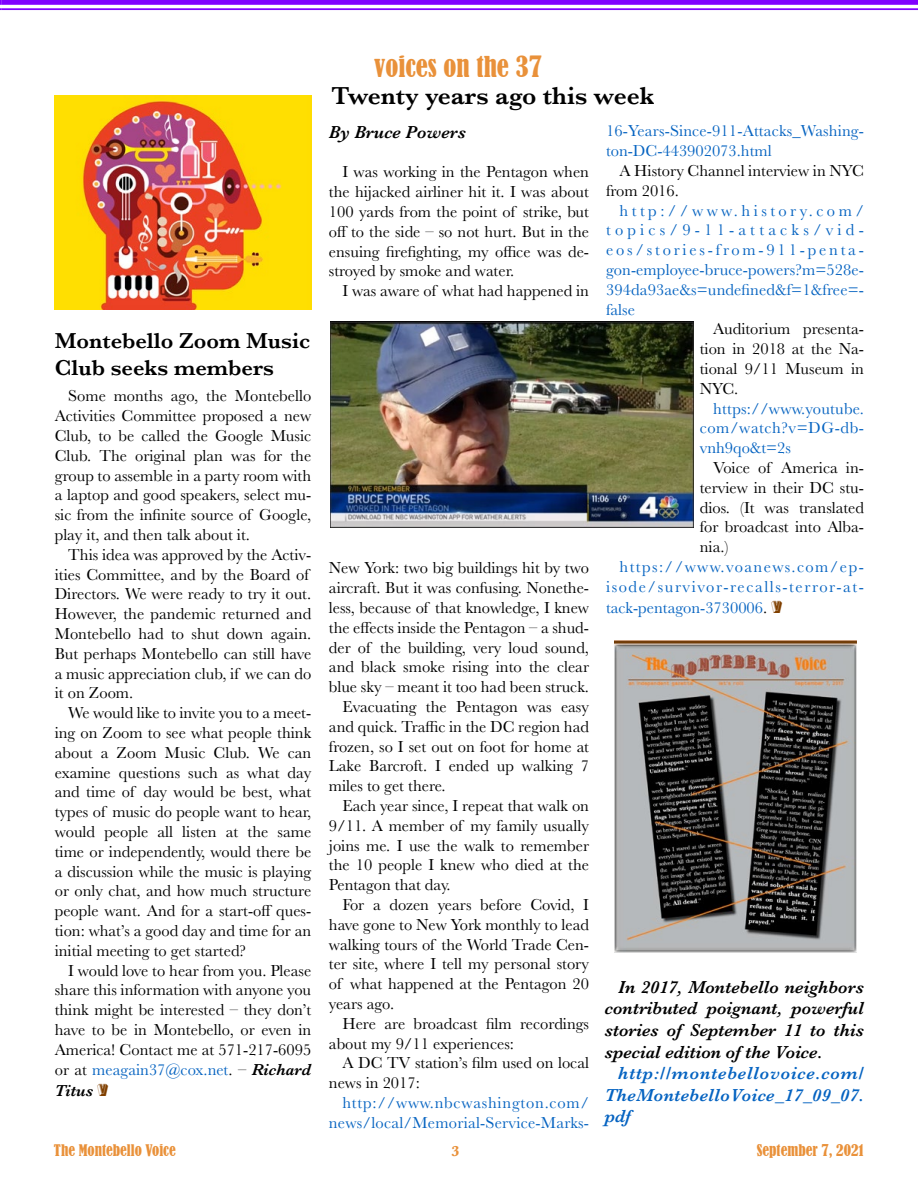
<style>
.page{position:relative;width:918px;height:1188px;background:#fff}
.page>*{position:absolute;margin:0;border:0;box-sizing:border-box;transform-origin:0 0}
.t1{font:condensed 27px "Bernard";color:#e9913a}
.t2{font:600 25.5px "Baskerville";color:#000}
.t3{font:600 22.5px/27px "Baskerville";color:#000}
.t4{font:italic 600 18px/21.6px "Baskerville";color:#000;text-align:justify}
.t5{font:italic 600 18px/21.6px "Baskerville";letter-spacing:.02em;color:#0563c1;text-align:justify}
.t6{font:16.5px/19.8px "Baskerville";color:#000;text-align:justify}
.t7{font:16.5px/19.8px "Baskerville";letter-spacing:.015em;color:#0563c1;text-align:justify}
.t8{font:16.5px/19.8px "Baskerville";letter-spacing:.095em;color:#0563c1;text-align:right}
.t9{font:italic 600 16.5px "Baskerville";color:#000}
.t10{font:condensed 15px "Bernard";color:#e9913a}
.t11{font:700 15px "Baskerville";color:#e9913a}
.s1{color:#0563c1}
.s2{font-weight:600;font-style:italic}
.s3{font-family:"Buxom D";font-weight:400;font-style:normal;font-size:18px;color:#804000}
.s4{color:#000}
.s5{font-family:"Buxom D";font-size:18px;color:#804000}
</style>
<div class="page">
<svg style="left:0;top:0;width:2px;height:10px"></svg>
<div style="left:2px;top:0;width:916px;height:5px;background:#8000ff"></div>
<hr style="left:2px;top:8px;width:916px;height:2px;background:#8000ff">
<img style="left:331px;top:322px;width:362px;height:205px">
<img style="left:615px;top:640px;width:241px;height:313px">
<img style="left:54px;top:95px;width:258px;height:215px">
<h1 class="t1" style="left:374px;top:50px;width:169px">voices on the 37</h1>
<h3 class="t3" style="left:55px;top:327px;width:257px">Montebello Zoom Music<br>Club seeks members</h3>
<p class="t6" style="left:55px;top:386px;width:258px;text-indent:13px">Some months ago, the Montebello Activities Committee proposed a new Club, to be called the Google Music Club. The original plan was for the group to assemble in a party room with a laptop and good speakers, select mu&shy;sic from the infinite source of Google, play it, and then talk about it.</p>
<p class="t6" style="left:55px;top:545px;width:258px;text-align:left;text-indent:13px">This idea was approved by the Activ&shy;ities Committee, and by the Board of Directors. We were ready to try it out.<br>However, the pandemic returned and Montebello had to shut down again.<br>But perhaps Montebello can still have a music appreciation club, if we can do it on Zoom.</p>
<p class="t6" style="left:55px;top:703px;width:258px;text-indent:13px">We would like to invite you to a meet&shy;ing on Zoom to see what people think about a Zoom Music Club. We can examine questions such as what day and time of day would be best, what types of music do people want to hear, would people all listen at the same time or independently, would there be a discussion while the music is playing or only chat, and how much structure people want. And for a start-off ques&shy;tion: what’s a good day and time for an initial meeting to get started?</p>
<p class="t6" style="left:55px;top:961px;width:258px;text-indent:13px">I would love to hear from you. Please share this information with anyone you think might be interested – they don’t have to be in Montebello, or even in America! Contact me at 571-217-6095 or at <span class="s1">meagain37@cox.net</span>. – <span class="s2">Richard</span></p>
<p class="t9" style="left:55px;top:1080px;width:55px">Titus <span class="s3">v</span></p>
<h2 class="t2" style="left:332px;top:78px;width:325px">Twenty years ago this week</h2>
<p class="t4" style="left:329px;top:121px;width:138px">By Bruce Powers</p>
<p class="t6" style="left:329px;top:162px;width:262px;text-indent:13px">I was working in the Pentagon when the hijacked airliner hit it. I was about 100 yards from the point of strike, but off to the side – so not hurt. But in the ensuing firefighting, my office was de&shy;stroyed by smoke and water.</p>
<p class="t6" style="left:342px;top:281px;width:248px">I was aware of what had happened in</p>
<p class="t6" style="left:329px;top:558px;width:262px">New York: two big buildings hit by two</p>
<p class="t6" style="left:329px;top:578px;width:262px">aircraft. But it was confusing. Nonethe-</p>
<p class="t6" style="left:329px;top:598px;width:262px">less, because of that knowledge, I knew</p>
<p class="t6" style="left:329px;top:618px;width:262px">the effects inside the Pentagon – a shud-</p>
<p class="t6" style="left:329px;top:638px;width:262px">der of the building, very loud sound,</p>
<p class="t6" style="left:329px;top:657px;width:262px">and black smoke rising into the clear</p>
<p class="t6" style="left:329px;top:677px;width:262px">blue sky – meant it too had been struck.</p>
<p class="t6" style="left:342px;top:697px;width:248px">Evacuating the Pentagon was easy</p>
<p class="t6" style="left:329px;top:717px;width:262px">and quick. Traffic in the DC region had</p>
<p class="t6" style="left:329px;top:737px;width:262px">frozen, so I set out on foot for home at</p>
<p class="t6" style="left:329px;top:756px;width:262px">Lake Barcroft. I ended up walking 7</p>
<p class="t6" style="left:329px;top:776px;width:118px">miles to get there.</p>
<p class="t6" style="left:342px;top:796px;width:248px">Each year since, I repeat that walk on</p>
<p class="t6" style="left:329px;top:816px;width:262px">9/11. A member of my family usually</p>
<p class="t6" style="left:329px;top:836px;width:262px">joins me. I use the walk to remember</p>
<p class="t6" style="left:329px;top:855px;width:262px">the 10 people I knew who died at the</p>
<p class="t6" style="left:329px;top:875px;width:123px">Pentagon that day.</p>
<p class="t6" style="left:342px;top:895px;width:248px">For a dozen years before Covid, I</p>
<p class="t6" style="left:329px;top:915px;width:262px">have gone to New York monthly to lead</p>
<p class="t6" style="left:329px;top:935px;width:262px">walking tours of the World Trade Cen-</p>
<p class="t6" style="left:329px;top:954px;width:262px">ter site, where I tell my personal story</p>
<p class="t6" style="left:329px;top:974px;width:262px">of what happened at the Pentagon 20</p>
<p class="t6" style="left:329px;top:994px;width:67px">years ago.</p>
<p class="t6" style="left:342px;top:1014px;width:248px">Here are broadcast film recordings</p>
<p class="t6" style="left:329px;top:1034px;width:187px">about my 9/11 experiences:</p>
<p class="t6" style="left:342px;top:1053px;width:248px">A DC TV station’s film used on local</p>
<p class="t6" style="left:329px;top:1073px;width:92px">news in 2017:</p>
<p class="t7" style="left:329px;top:1093px;width:262px;text-align:right">http://www.nbcwashington.com/ news/local/Memorial-Service-Marks-</p>
<p class="t7" style="left:606px;top:121px;width:260px">16-Years-Since-911-Attacks_Washing&shy;ton-DC-443902073.html</p>
<p class="t6" style="left:606px;top:161px;width:260px;text-indent:13px">A History Channel interview in NYC from 2016.</p>
<p class="t7" style="left:606px;top:201px;width:260px;text-indent:13px">http://www.history.com/ topics/9-11-attacks/vid&shy;eos/stories-from-911-penta&shy;gon-employee-bruce-powers?m=528e-394da93ae&amp;s=undefined&amp;f=1&amp;free=- false</p>
<p class="t6" style="left:700px;top:319px;width:166px;text-indent:13px">Auditorium presenta&shy;tion in 2018 at the Na&shy;tional 9/11 Museum in NYC.</p>
<p class="t7" style="left:700px;top:399px;width:166px;text-indent:13px">https://www.youtube. com/watch?v=DG-db&shy;vnh9qo&amp;t=2s</p>
<p class="t6" style="left:700px;top:458px;width:166px;text-indent:13px">Voice of America in&shy;terview in their DC stu&shy;dios. (It was translated for broadcast into Alba&shy;nia.)</p>
<p class="t8" style="left:606px;top:557px;width:260px">https://www.voanews.com/ep&shy;isode/survivor-recalls-terror-at-</p>
<p class="t7" style="left:606px;top:598px;width:177px">tack-pentagon-3730006<span class="s4">.</span> <span class="s5">v</span></p>
<p class="t4" style="left:605px;top:976px;width:261px;text-indent:14px">In 2017, Montebello neighbors contributed poignant, powerful stories of September 11 to this special edition of the Voice.</p>
<p class="t5" style="left:605px;top:1063px;width:261px;text-indent:14px">http://montebellovoice.com/ TheMontebelloVoice_17_09_07. pdf</p>
<p class="t10" style="left:54px;top:1141px;width:123px">The Montebello Voice</p>
<p class="t11" style="left:451px;top:1140px;width:10px">3</p>
<p class="t10" style="left:757px;top:1141px;width:109px">September 7, 2021</p>
</div>
